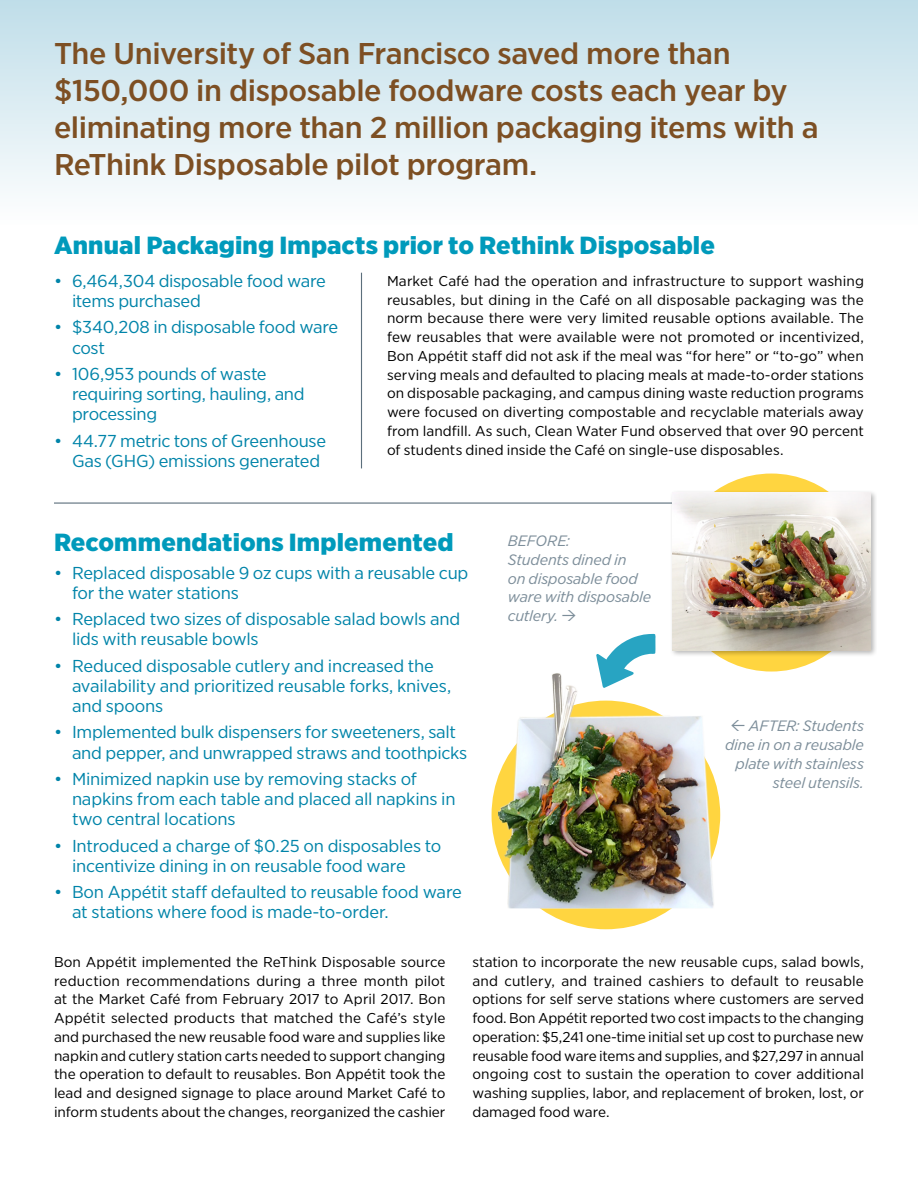
<style>
.page{position:relative;width:918px;height:1188px;background:#fff}
.page>*{position:absolute;margin:0;border:0;box-sizing:border-box;transform-origin:0 0}
.t1{font:500 30px/36.8px "Gotham Narrow";letter-spacing:-.015em;color:#7d4f23;scale:1.1 1}
.t2{font:900 24.75px "Gotham Narrow";letter-spacing:.005em;color:#009abb;scale:1.1 1}
.t3{font:17.25px/20.2px "Gotham Narrow";letter-spacing:-.015em;color:#0084a9;scale:1.1 1}
.t4{font:italic 15px/18.8px "Gotham Narrow";letter-spacing:-.01em;color:#7d8e9a;scale:1.1 1}
.t5{font:14.25px/18.8px "Gotham Narrow";color:#000;text-align:justify;scale:1.1 1}
</style>
<div class="page">
<div style="left:672px;top:474px;width:198px;height:198px;background:#ffd540;border-radius:50%"></div>
<hr style="left:54px;top:502px;width:788px;height:2px;background:#5c6f7c">
<div style="left:0;top:0;width:918px;height:225px;background:linear-gradient(to bottom,#bfdde9,#fefefe)"></div>
<img style="left:498px;top:673px;width:223px;height:245px">
<hr style="left:361px;top:273px;width:1px;height:195px;background:#5c6f7c">
<svg style="left:596px;top:634px;width:60px;height:54px"></svg>
<div style="left:669px;top:490px;width:208px;height:167px;background:#000;opacity:.3"></div>
<img style="left:672px;top:493px;width:198px;height:157px">
<h1 class="t1" style="left:54px;top:35px;width:697px">The University of San Francisco saved more than $150,000 in disposable foodware costs each year by eliminating more than 2 million packaging items with a ReThink Disposable pilot program.</h1>
<h2 class="t2" style="left:54px;top:229px;width:602px">Annual Packaging Impacts prior to Rethink Disposable</h2>
<p class="t3" style="left:72px;top:270px;width:232px;text-indent:-18px">• 6,464,304 disposable food ware items purchased</p>
<p class="t3" style="left:72px;top:317px;width:244px;text-indent:-18px">• $340,208 in disposable food ware cost</p>
<p class="t3" style="left:72px;top:363px;width:213px;text-indent:-18px">• 106,953 pounds of waste requiring sorting, hauling, and processing</p>
<p class="t3" style="left:72px;top:430px;width:233px;text-indent:-18px">• 44.77 metric tons of Greenhouse<br>Gas (GHG) emissions generated</p>
<p class="t5" style="left:387px;top:271px;width:435px">Market Café had the operation and infrastructure to support washing reusables, but dining in the Café on all disposable packaging was the norm because there were very limited reusable options available. The few reusables that were available were not promoted or incentivized, Bon Appétit staff did not ask if the meal was “for here” or “to-go” when serving meals and defaulted to placing meals at made-to-order stations on disposable packaging, and campus dining waste reduction programs were focused on diverting compostable and recyclable materials away from landfill. As such, Clean Water Fund observed that over 90 percent of students dined inside the Café on single-use disposables.</p>
<h2 class="t2" style="left:54px;top:526px;width:365px">Recommendations Implemented</h2>
<p class="t3" style="left:72px;top:562px;width:362px;text-indent:-18px">• Replaced disposable 9 oz cups with a reusable cup for the water stations</p>
<p class="t3" style="left:72px;top:609px;width:354px;text-indent:-18px">• Replaced two sizes of disposable salad bowls and lids with reusable bowls</p>
<p class="t3" style="left:72px;top:655px;width:346px;text-indent:-18px">• Reduced disposable cutlery and increased the availability and prioritized reusable forks, knives, and spoons</p>
<p class="t3" style="left:72px;top:722px;width:361px;text-indent:-18px">• Implemented bulk dispensers for sweeteners, salt and pepper, and unwrapped straws and toothpicks</p>
<p class="t3" style="left:72px;top:768px;width:350px;text-indent:-18px">• Minimized napkin use by removing stacks of napkins from each table and placed all napkins in two central locations</p>
<p class="t3" style="left:72px;top:835px;width:337px;text-indent:-18px">• Introduced a charge of $0.25 on disposables to incentivize dining in on reusable food ware</p>
<p class="t3" style="left:72px;top:882px;width:356px;text-indent:-18px">• Bon Appétit staff defaulted to reusable food ware at stations where food is made-to-order.</p>
<p class="t4" style="left:508px;top:531px;width:132px">BEFORE:<br>Students dined in<br>on disposable food ware with disposable cutlery.</p>
<p class="t4" style="left:725px;top:716px;width:128px;text-align:right">AFTER: Students dine in on a reusable plate with stainless steel utensils.</p>
<p class="t5" style="left:54px;top:952px;width:357px">Bon Appétit implemented the ReThink Disposable source reduction recommendations during a three month pilot at the Market Café from February 2017 to April 2017. Bon Appétit selected products that matched the Café’s style and purchased the new reusable food ware and supplies like napkin and cutlery station carts needed to support changing the operation to default to reusables. Bon Appétit took the lead and designed signage to place around Market Café to inform students about the changes, reorganized the cashier</p>
<p class="t5" style="left:473px;top:952px;width:357px">station to incorporate the new reusable cups, salad bowls, and cutlery, and trained cashiers to default to reusable options for self serve stations where customers are served food. Bon Appétit reported two cost impacts to the changing operation: $5,241 one-time initial set up cost to purchase new reusable food ware items and supplies, and $27,297 in annual ongoing cost to sustain the operation to cover additional washing supplies, labor, and replacement of broken, lost, or damaged food ware.</p>
</div>
